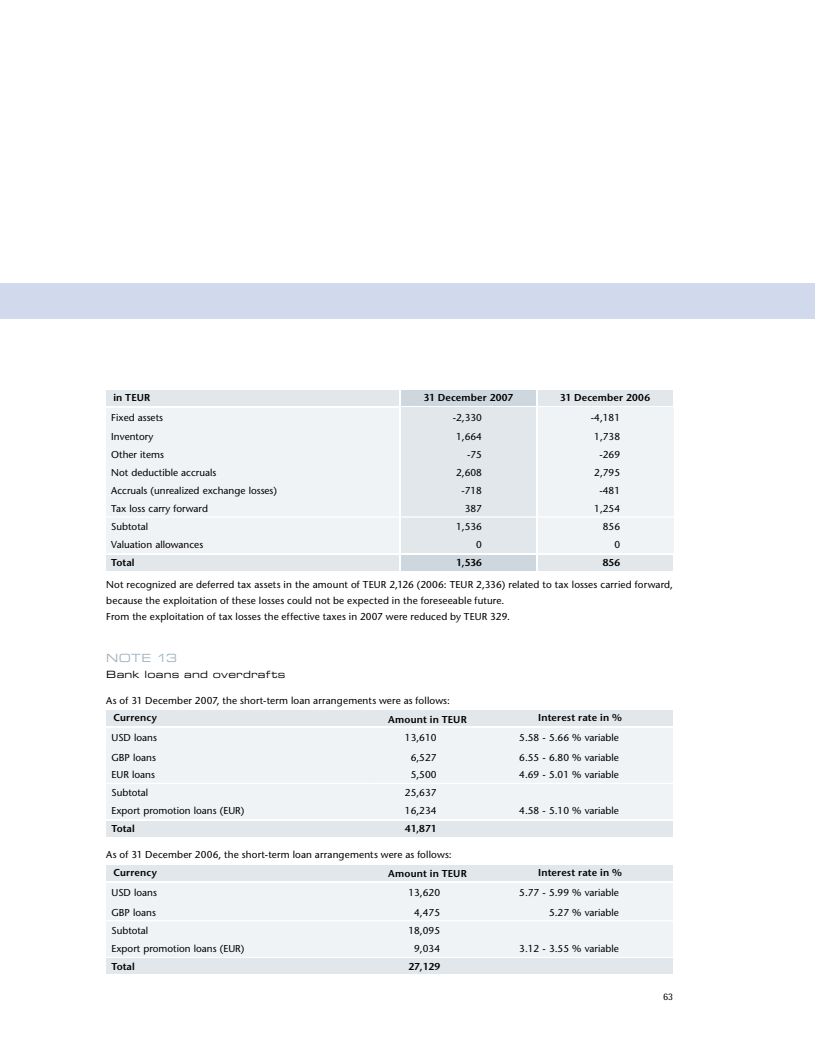
<style>
.page{position:relative;width:815px;height:1063px;background:#fff}
.page>*{position:absolute;margin:0;border:0;box-sizing:border-box;transform-origin:0 0}
.t1{font:11.25px "Eurostile Extended Two";letter-spacing:.02em;color:#a3b3bf}
.t2{font:10px/16.2px "Stone Sans";color:#000}
.t3{font:600 10px "Stone Sans";letter-spacing:.015em;color:#000}
.t4{font:10px "Eurostile Extended Two";letter-spacing:.02em;color:#000}
.t5{font:10px "Rotis Semi Sans";color:#000}
</style>
<div class="page">
<div style="left:0;top:283px;width:815px;height:36px;background:#d0daec"></div>
<div style="left:106px;top:408px;width:293px;height:145px;background:#f0f3f5"></div>
<div style="left:538px;top:407px;width:135px;height:146px;background:#f0f3f5"></div>
<div style="left:401px;top:407px;width:134px;height:146px;background:#e2e7eb"></div>
<div style="left:106px;top:390px;width:293px;height:16px;background:#e2e7eb"></div>
<div style="left:538px;top:390px;width:135px;height:16px;background:#e2e7eb"></div>
<div style="left:401px;top:390px;width:134px;height:16px;background:#cfd7de"></div>
<div style="left:106px;top:555px;width:293px;height:15px;background:#e2e7eb"></div>
<div style="left:538px;top:555px;width:135px;height:15px;background:#e2e7eb"></div>
<div style="left:401px;top:555px;width:134px;height:15px;background:#cfd7de"></div>
<hr style="left:106px;top:516px;width:294px;height:2px;background:#fff">
<hr style="left:400px;top:516px;width:137px;height:2px;background:#fff">
<hr style="left:537px;top:516px;width:138px;height:2px;background:#fff">
<div style="left:106px;top:821px;width:567px;height:16px;background:#e2e7eb"></div>
<div style="left:106px;top:728px;width:567px;height:91px;background:#f0f3f5"></div>
<div style="left:106px;top:710px;width:567px;height:16px;background:#e2e7eb"></div>
<hr style="left:106px;top:783px;width:266px;height:1px;background:#fff">
<hr style="left:372px;top:783px;width:137px;height:1px;background:#fff">
<hr style="left:509px;top:783px;width:164px;height:1px;background:#fff">
<div style="left:106px;top:958px;width:567px;height:16px;background:#e2e7eb"></div>
<div style="left:106px;top:883px;width:567px;height:74px;background:#f0f3f5"></div>
<div style="left:106px;top:865px;width:567px;height:16px;background:#e2e7eb"></div>
<hr style="left:106px;top:920px;width:266px;height:1px;background:#fff">
<hr style="left:372px;top:920px;width:137px;height:1px;background:#fff">
<hr style="left:509px;top:920px;width:164px;height:1px;background:#fff">
<p class="t3" style="left:424px;top:391px;width:91px">31 December 2007</p>
<p class="t3" style="left:560px;top:391px;width:92px">31 December 2006</p>
<p class="t3" style="left:113px;top:392px;width:38px">in TEUR</p>
<p class="t2" style="left:111px;top:409px;width:53px">Fixed assets</p>
<p class="t2" style="left:453px;top:409px;width:31px">-2,330</p>
<p class="t2" style="left:591px;top:409px;width:31px">-4,181</p>
<p class="t2" style="left:111px;top:429px;width:44px">Inventory</p>
<p class="t2" style="left:456px;top:429px;width:27px">1,664</p>
<p class="t2" style="left:594px;top:429px;width:27px">1,738</p>
<p class="t2" style="left:111px;top:446px;width:54px">Other items</p>
<p class="t2" style="left:467px;top:446px;width:16px">-75</p>
<p class="t2" style="left:600px;top:446px;width:22px">-269</p>
<p class="t2" style="left:111px;top:464px;width:107px">Not deductible accruals</p>
<p class="t2" style="left:456px;top:464px;width:27px">2,608</p>
<p class="t2" style="left:594px;top:464px;width:27px">2,795</p>
<p class="t2" style="left:111px;top:482px;width:167px">Accruals (unrealized exchange losses)</p>
<p class="t2" style="left:461px;top:482px;width:22px">-718</p>
<p class="t2" style="left:600px;top:482px;width:22px">-481</p>
<p class="t2" style="left:111px;top:500px;width:98px">Tax loss carry forward</p>
<p class="t2" style="left:465px;top:500px;width:19px">387</p>
<p class="t2" style="left:594px;top:500px;width:27px">1,254</p>
<p class="t2" style="left:111px;top:518px;width:38px">Subtotal</p>
<p class="t2" style="left:456px;top:518px;width:27px">1,536</p>
<p class="t2" style="left:603px;top:518px;width:19px">856</p>
<p class="t2" style="left:111px;top:536px;width:93px">Valuation allowances</p>
<p class="t2" style="left:476px;top:536px;width:7px">0</p>
<p class="t2" style="left:614px;top:536px;width:7px">0</p>
<p class="t3" style="left:111px;top:556px;width:25px">Total</p>
<p class="t3" style="left:456px;top:556px;width:27px">1,536</p>
<p class="t3" style="left:603px;top:556px;width:19px">856</p>
<p class="t2" style="left:106px;top:576px;width:568px">Not recognized are deferred tax assets in the amount of TEUR 2,126 (2006: TEUR 2,336) related to tax losses carried forward, because the exploitation of these losses could not be expected in the foreseeable future.<br>From the exploitation of tax losses the effective taxes in 2007 were reduced by TEUR 329.</p>
<p class="t1" style="left:106px;top:650px;width:72px">NOTE 13</p>
<p class="t4" style="left:106px;top:667px;width:181px">Bank loans and overdrafts</p>
<p class="t2" style="left:106px;top:692px;width:345px">As of 31 December 2007, the short-term loan arrangements were as follows:</p>
<p class="t3" style="left:113px;top:712px;width:45px">Currency</p>
<p class="t3" style="left:388px;top:713px;width:80px">Amount in TEUR</p>
<p class="t3" style="left:538px;top:712px;width:85px">Interest rate in %</p>
<p class="t2" style="left:111px;top:729px;width:47px">USD loans</p>
<p class="t2" style="left:405px;top:729px;width:33px">13,610</p>
<p class="t2" style="left:519px;top:729px;width:101px">5.58 - 5.66 % variable</p>
<p class="t2" style="left:111px;top:749px;width:46px">GBP loans</p>
<p class="t2" style="left:411px;top:749px;width:27px">6,527</p>
<p class="t2" style="left:519px;top:749px;width:101px">6.55 - 6.80 % variable</p>
<p class="t2" style="left:111px;top:767px;width:45px">EUR loans</p>
<p class="t2" style="left:411px;top:767px;width:27px">5,500</p>
<p class="t2" style="left:519px;top:767px;width:101px">4.69 - 5.01 % variable</p>
<p class="t2" style="left:111px;top:785px;width:38px">Subtotal</p>
<p class="t2" style="left:405px;top:785px;width:33px">25,637</p>
<p class="t2" style="left:111px;top:803px;width:134px">Export promotion loans (EUR)</p>
<p class="t2" style="left:405px;top:803px;width:33px">16,234</p>
<p class="t2" style="left:519px;top:803px;width:101px">4.58 - 5.10 % variable</p>
<p class="t3" style="left:111px;top:823px;width:25px">Total</p>
<p class="t3" style="left:405px;top:823px;width:33px">41,871</p>
<p class="t2" style="left:106px;top:846px;width:347px">As of 31 December 2006, the short-term loan arrangements were as follows:</p>
<p class="t2" style="left:111px;top:884px;width:47px">USD loans</p>
<p class="t2" style="left:408px;top:884px;width:33px">13,620</p>
<p class="t2" style="left:519px;top:884px;width:101px">5.77 - 5.99 % variable</p>
<p class="t2" style="left:111px;top:904px;width:46px">GBP loans</p>
<p class="t2" style="left:414px;top:904px;width:27px">4,475</p>
<p class="t2" style="left:549px;top:904px;width:71px">5.27 % variable</p>
<p class="t2" style="left:111px;top:922px;width:38px">Subtotal</p>
<p class="t2" style="left:408px;top:922px;width:33px">18,095</p>
<p class="t2" style="left:111px;top:940px;width:134px">Export promotion loans (EUR)</p>
<p class="t2" style="left:414px;top:940px;width:27px">9,034</p>
<p class="t2" style="left:519px;top:940px;width:101px">3.12 - 3.55 % variable</p>
<p class="t3" style="left:111px;top:960px;width:25px">Total</p>
<p class="t3" style="left:408px;top:960px;width:33px">27,129</p>
<p class="t3" style="left:113px;top:866px;width:45px">Currency</p>
<p class="t3" style="left:388px;top:867px;width:80px">Amount in TEUR</p>
<p class="t3" style="left:538px;top:866px;width:85px">Interest rate in %</p>
<p class="t5" style="left:663px;top:990px;width:12px">63</p>
</div>
